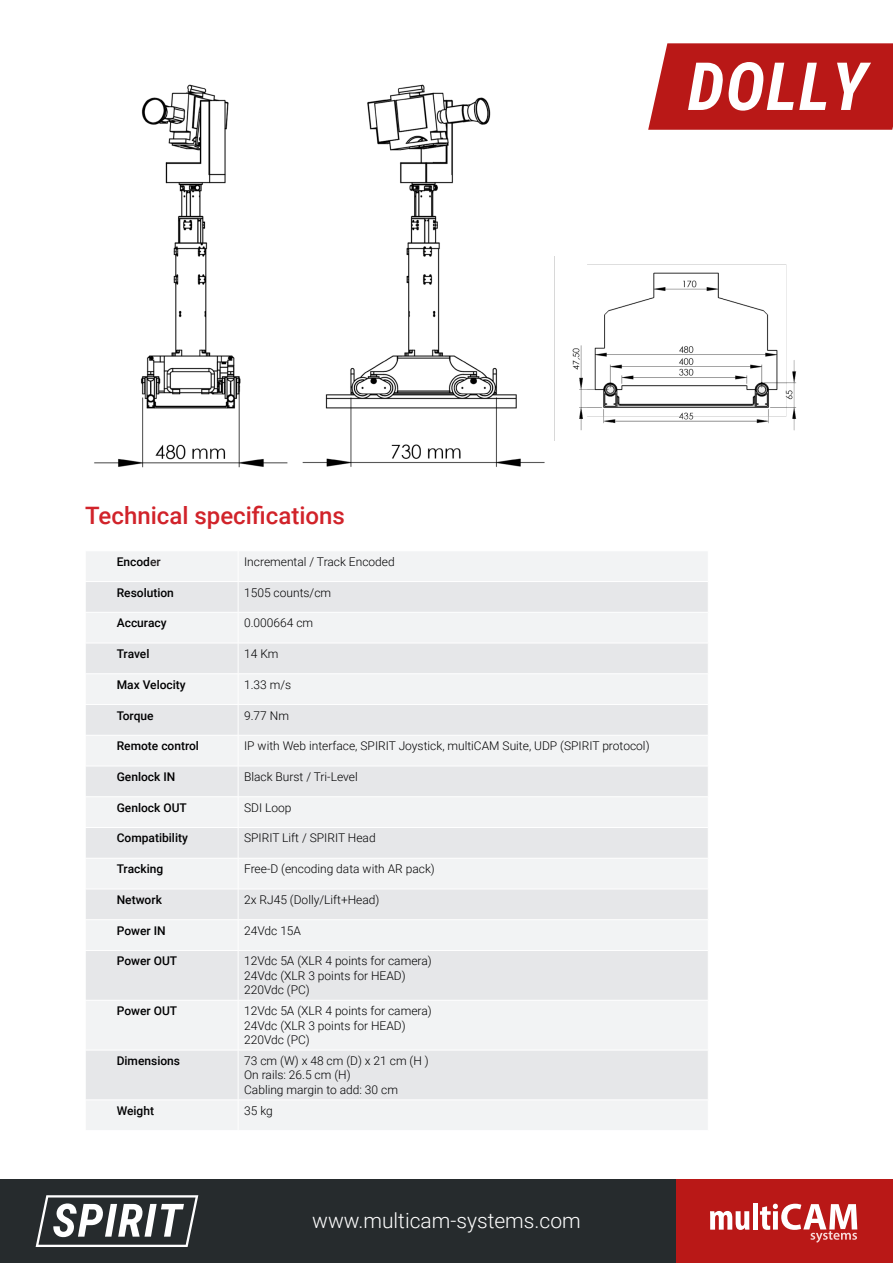
<style>
.page{position:relative;width:893px;height:1263px;background:#fff}
.page>*{position:absolute;margin:0;border:0;box-sizing:border-box;transform-origin:0 0}
.t1{font:italic 700 66.6px "Roboto Condensed";letter-spacing:.02em;color:#fff}
.t2{font:500 24px "Roboto";color:#d1232a}
.t3{font:300 21px "Roboto";color:#fff}
.t4{font:300 12px/14.4px "Roboto";color:#000001}
.t5{font:500 12px "Roboto";color:#000001}
.s1{color:#231f20}
</style>
<div class="page">
<div style="left:0;top:1179px;width:893px;height:84px;background:#262b2d"></div>
<div style="left:676px;top:1179px;width:217px;height:84px;background:#b91817"></div>
<svg style="left:710px;top:1211px;width:39px;height:19px"></svg>
<div style="left:753px;top:1203px;width:5px;height:26px;background:#fff"></div>
<svg style="left:760px;top:1204px;width:97px;height:39px"></svg>
<svg style="left:36px;top:1195px;width:162px;height:52px"></svg>
<img style="left:302px;top:84px;width:253px;height:383px">
<img style="left:94px;top:84px;width:194px;height:384px">
<img style="left:572px;top:264px;width:225px;height:167px">
<svg style="left:648px;top:43px;width:245px;height:87px;background:#bc2423"></svg>
<div style="left:86px;top:552px;width:622px;height:578px;background:#f2f3f4"></div>
<svg style="left:86px;top:582px;width:622px;height:517px;fill:#e6e7e9"></svg>
<hr style="left:238px;top:551px;width:1px;height:30px;background:#fff">
<hr style="left:85px;top:581px;width:153px;height:1px;background:#fff">
<hr style="left:238px;top:581px;width:470px;height:1px;background:#fff">
<hr style="left:238px;top:582px;width:1px;height:30px;background:#fff">
<hr style="left:85px;top:612px;width:153px;height:1px;background:#fff">
<hr style="left:238px;top:612px;width:470px;height:1px;background:#fff">
<hr style="left:238px;top:612px;width:1px;height:31px;background:#fff">
<hr style="left:85px;top:643px;width:153px;height:1px;background:#fff">
<hr style="left:238px;top:643px;width:470px;height:1px;background:#fff">
<hr style="left:238px;top:643px;width:1px;height:31px;background:#fff">
<hr style="left:85px;top:673px;width:153px;height:1px;background:#fff">
<hr style="left:238px;top:673px;width:470px;height:1px;background:#fff">
<hr style="left:238px;top:674px;width:1px;height:30px;background:#fff">
<hr style="left:85px;top:704px;width:153px;height:1px;background:#fff">
<hr style="left:238px;top:704px;width:470px;height:1px;background:#fff">
<hr style="left:238px;top:705px;width:1px;height:30px;background:#fff">
<hr style="left:85px;top:735px;width:153px;height:1px;background:#fff">
<hr style="left:238px;top:735px;width:470px;height:1px;background:#fff">
<hr style="left:238px;top:735px;width:1px;height:31px;background:#fff">
<hr style="left:85px;top:766px;width:153px;height:1px;background:#fff">
<hr style="left:238px;top:766px;width:470px;height:1px;background:#fff">
<hr style="left:238px;top:766px;width:1px;height:30px;background:#fff">
<hr style="left:85px;top:796px;width:153px;height:1px;background:#fff">
<hr style="left:238px;top:796px;width:470px;height:1px;background:#fff">
<hr style="left:238px;top:797px;width:1px;height:30px;background:#fff">
<hr style="left:85px;top:827px;width:153px;height:1px;background:#fff">
<hr style="left:238px;top:827px;width:470px;height:1px;background:#fff">
<hr style="left:238px;top:828px;width:1px;height:30px;background:#fff">
<hr style="left:85px;top:858px;width:153px;height:1px;background:#fff">
<hr style="left:238px;top:858px;width:470px;height:1px;background:#fff">
<hr style="left:238px;top:858px;width:1px;height:31px;background:#fff">
<hr style="left:85px;top:889px;width:153px;height:1px;background:#fff">
<hr style="left:238px;top:889px;width:470px;height:1px;background:#fff">
<hr style="left:238px;top:889px;width:1px;height:30px;background:#fff">
<hr style="left:85px;top:919px;width:153px;height:1px;background:#fff">
<hr style="left:238px;top:919px;width:470px;height:1px;background:#fff">
<hr style="left:238px;top:920px;width:1px;height:30px;background:#fff">
<hr style="left:85px;top:950px;width:153px;height:1px;background:#fff">
<hr style="left:238px;top:950px;width:470px;height:1px;background:#fff">
<hr style="left:238px;top:951px;width:1px;height:49px;background:#fff">
<hr style="left:85px;top:1000px;width:153px;height:1px;background:#fff">
<hr style="left:238px;top:1000px;width:470px;height:1px;background:#fff">
<hr style="left:238px;top:1000px;width:1px;height:50px;background:#fff">
<hr style="left:85px;top:1050px;width:153px;height:1px;background:#fff">
<hr style="left:238px;top:1050px;width:470px;height:1px;background:#fff">
<hr style="left:238px;top:1050px;width:1px;height:50px;background:#fff">
<hr style="left:85px;top:1099px;width:153px;height:1px;background:#fff">
<hr style="left:238px;top:1099px;width:470px;height:1px;background:#fff">
<hr style="left:238px;top:1100px;width:1px;height:30px;background:#fff">
<p class="t1" style="left:688px;top:40px;width:181px">DOLLY</p>
<p class="t2" style="left:85px;top:499px;width:261px">Technical specifications</p>
<p class="t5" style="left:117px;top:553px;width:46px">Encod<span class="s1">er</span></p>
<p class="t4" style="left:244px;top:554px;width:152px">Incremental / Track Encoded</p>
<p class="t5" style="left:117px;top:584px;width:59px">Resolution</p>
<p class="t4" style="left:244px;top:585px;width:89px">1505 counts/cm</p>
<p class="t5" style="left:117px;top:615px;width:51px">Accuracy</p>
<p class="t4" style="left:244px;top:615px;width:71px">0.000664 cm</p>
<p class="t5" style="left:117px;top:645px;width:34px">Travel</p>
<p class="t4" style="left:244px;top:646px;width:36px">14 Km</p>
<p class="t5" style="left:117px;top:676px;width:71px">Max Velocity</p>
<p class="t4" style="left:244px;top:677px;width:49px">1.33 m/s</p>
<p class="t5" style="left:117px;top:707px;width:38px">Torque</p>
<p class="t4" style="left:244px;top:708px;width:46px">9.77 Nm</p>
<p class="t5" style="left:117px;top:737px;width:84px">Remote control</p>
<p class="t4" style="left:244px;top:738px;width:407px">IP with Web interface, SPIRIT Joystick, multiCAM Suite, UDP (SPIRIT protocol)</p>
<p class="t5" style="left:117px;top:768px;width:60px">Genlock IN</p>
<p class="t4" style="left:244px;top:769px;width:115px">Black Burst / Tri-Level</p>
<p class="t5" style="left:117px;top:799px;width:72px">Genlock OUT</p>
<p class="t4" style="left:244px;top:800px;width:49px">SDI Loop</p>
<p class="t5" style="left:117px;top:830px;width:73px">Compatibility</p>
<p class="t4" style="left:244px;top:830px;width:133px">SPIRIT Lift / SPIRIT Head</p>
<p class="t5" style="left:117px;top:860px;width:48px">Tracking</p>
<p class="t4" style="left:244px;top:861px;width:192px">Free-D (encoding data with AR pack)</p>
<p class="t5" style="left:117px;top:891px;width:47px">Network</p>
<p class="t4" style="left:244px;top:892px;width:137px">2x RJ45 (Dolly/Lift+Head)</p>
<p class="t5" style="left:117px;top:922px;width:50px">Power IN</p>
<p class="t4" style="left:244px;top:923px;width:59px">24Vdc 15A</p>
<p class="t5" style="left:117px;top:953px;width:62px">Power OUT</p>
<p class="t4" style="left:244px;top:953px;width:189px">12Vdc 5A (XLR 4 points for camera)</p>
<p class="t4" style="left:244px;top:968px;width:163px">24Vdc (XLR 3 points for HEAD)</p>
<p class="t4" style="left:244px;top:982px;width:67px">220Vdc (PC)</p>
<p class="t5" style="left:117px;top:1002px;width:62px">Power OUT</p>
<p class="t4" style="left:244px;top:1003px;width:189px">12Vdc 5A (XLR 4 points for camera)</p>
<p class="t4" style="left:244px;top:1018px;width:163px">24Vdc (XLR 3 points for HEAD)</p>
<p class="t4" style="left:244px;top:1032px;width:67px">220Vdc (PC)</p>
<p class="t5" style="left:117px;top:1052px;width:65px">Dimensions</p>
<p class="t4" style="left:244px;top:1053px;width:186px">73 cm (W) x 48 cm (D) x 21 cm (H )<br>On rails: 26.5 cm (H)<br>Cabling margin to add: 30 cm</p>
<p class="t5" style="left:117px;top:1102px;width:39px">Weight</p>
<p class="t4" style="left:244px;top:1103px;width:30px">35 kg</p>
<h3 class="t3" style="left:312px;top:1206px;width:270px">www.multicam-systems.com</h3>
</div>
